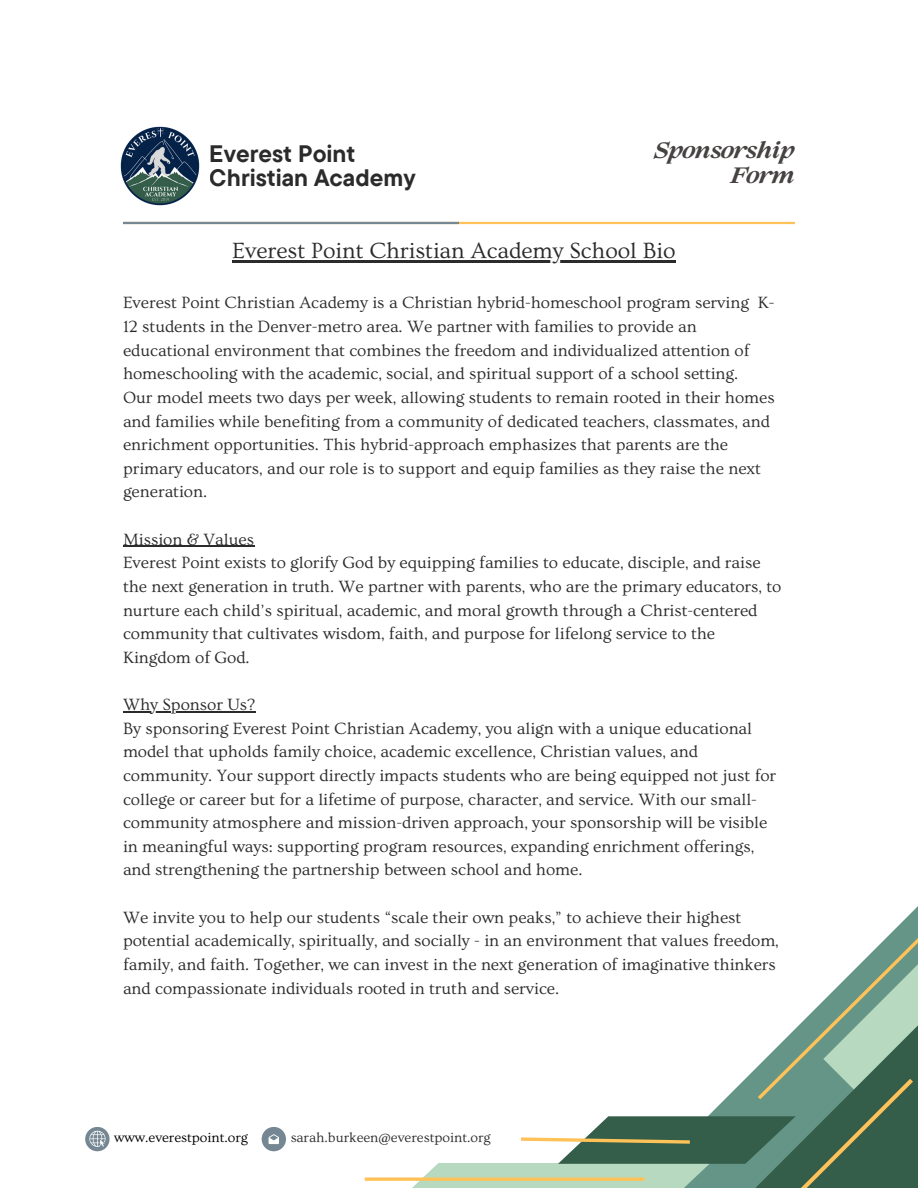
<style>
.page{position:relative;width:918px;height:1188px;background:#fff}
.page>*{position:absolute;margin:0;border:0;box-sizing:border-box;transform-origin:0 0}
.t1{font:700 23.7px/24.3px "TT Commons Pro";color:#2b2b2b}
.t2{font:23.1px "Ovo";color:#2b2b2b}
.t3{font:italic 700 22.2px/24.2px "Lovelace Text";letter-spacing:-.045em;color:#474242;text-align:right}
.t4{font:17.1px/23.7px "Ovo";color:#2b2b2b}
.t5{font:14.1px "Ovo";color:#2e2e2e}
.t6{font:14.1px "Ovo";color:#000}
</style>
<div class="page">
<hr style="left:123px;top:222px;width:672px;height:2px;background:#ffc259">
<hr style="left:123px;top:222px;width:336px;height:2px;background:#758793">
<svg style="left:262px;top:1127px;width:24px;height:24px"></svg>
<svg style="left:269px;top:1134px;width:10px;height:10px"></svg>
<svg style="left:708px;top:906px;width:210px;height:282px"></svg>
<svg style="left:412px;top:1163px;width:299px;height:25px;background:#b4d7be"></svg>
<div style="left:558px;top:1116px;width:238px;height:48px;background:#345d4a"></div>
<svg style="left:521px;top:1136px;width:169px;height:9px"></svg>
<svg style="left:365px;top:1177px;width:280px;height:4px"></svg>
<svg style="left:732px;top:911px;width:186px;height:277px"></svg>
<img style="left:120px;top:126px;width:80px;height:80px">
<svg style="left:85px;top:1127px;width:25px;height:24px"></svg>
<svg style="left:89px;top:1131px;width:17px;height:16px"></svg>
<hr style="left:232px;top:260px;width:444px;height:2px;background:#2b2b2b">
<hr style="left:123px;top:546px;width:131px;height:1px;background:#2b2b2b">
<svg style="left:123px;top:711px;width:17px;height:1px"></svg>
<hr style="left:140px;top:711px;width:115px;height:1px;background:#2b2b2b">
<h1 class="t1" style="left:210px;top:141px;width:207px">Everest Point<br>Christian Academy</h1>
<p class="t3" style="left:654px;top:141px;width:143px">Sponsorship<br>Form</p>
<h2 class="t2" style="left:232px;top:238px;width:445px">Everest Point Christian Academy School Bio</h2>
<p class="t4" style="left:123px;top:291px;width:653px">Everest Point Christian Academy is a Christian hybrid-homeschool program serving K-12 students in the Denver-metro area. We partner with families to provide an educational environment that combines the freedom and individualized attention of homeschooling with the academic, social, and spiritual support of a school setting.<br>Our model meets two days per week, allowing students to remain rooted in their homes and families while benefiting from a community of dedicated teachers, classmates, and enrichment opportunities. This hybrid-approach emphasizes that parents are the primary educators, and our role is to support and equip families as they raise the next generation.</p>
<p class="t4" style="left:123px;top:528px;width:660px">Mission &amp; Values<br>Everest Point exists to glorify God by equipping families to educate, disciple, and raise the next generation in truth. We partner with parents, who are the primary educators, to nurture each child’s spiritual, academic, and moral growth through a Christ-centered community that cultivates wisdom, faith, and purpose for lifelong service to the Kingdom of God.</p>
<p class="t4" style="left:123px;top:693px;width:655px">Why Sponsor Us?<br>By sponsoring Everest Point Christian Academy, you align with a unique educational model that upholds family choice, academic excellence, Christian values, and community. Your support directly impacts students who are being equipped not just for college or career but for a lifetime of purpose, character, and service. With our small&shy;community atmosphere and mission-driven approach, your sponsorship will be visible in meaningful ways: supporting program resources, expanding enrichment offerings, and strengthening the partnership between school and home.</p>
<p class="t4" style="left:123px;top:906px;width:657px">We invite you to help our students “scale their own peaks,” to achieve their highest potential academically, spiritually, and socially - in an environment that values freedom, family, and faith. Together, we can invest in the next generation of imaginative thinkers and compassionate individuals rooted in truth and service.</p>
<p class="t6" style="left:114px;top:1130px;width:135px">www.everestpoint.org</p>
<p class="t5" style="left:290px;top:1130px;width:202px">sarah.burkeen@everestpoint.org</p>
</div>
